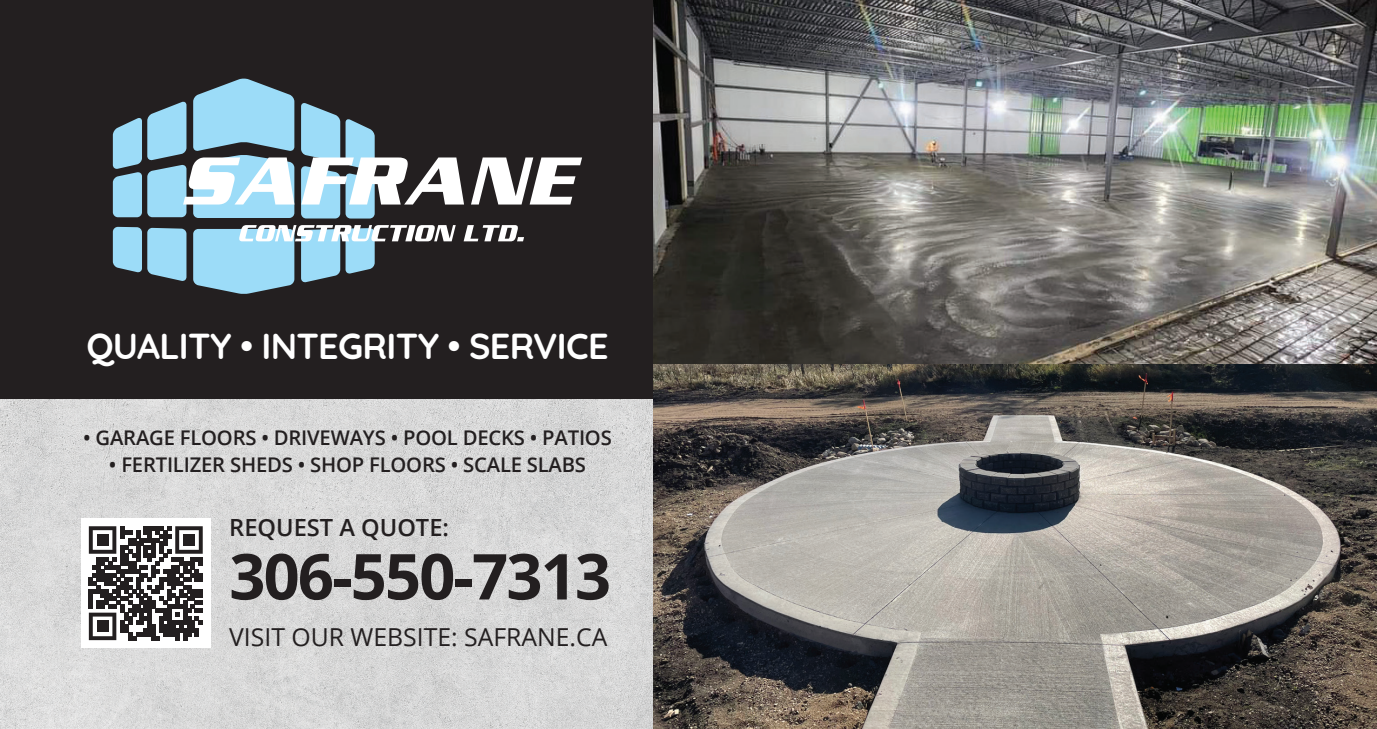
<style>
.page{position:relative;width:1377px;height:729px;background:#fff}
.page>*{position:absolute;margin:0;border:0;box-sizing:border-box;transform-origin:0 0}
.t1{font:700 63.45px "Open Sans";letter-spacing:-.03em;color:#231f20}
.t2{font:700 36px "Quicksand";letter-spacing:-.02em;color:#fff}
.t3{font:24.75px "Open Sans";color:#231f20}
.t4{font:600 23.62px "Open Sans";color:#231f20}
.t5{font:600 20.25px "Open Sans";letter-spacing:-.01em;color:#231f20}
</style>
<div class="page">
<img style="left:0;top:399px;width:654px;height:330px">
<div style="left:0;top:0;width:654px;height:399px;background:#231f20"></div>
<svg style="left:81px;top:518px;width:130px;height:130px"></svg>
<svg style="left:89px;top:526px;width:27px;height:28px"></svg>
<div style="left:97px;top:534px;width:11px;height:12px;background:#231f20"></div>
<svg style="left:175px;top:526px;width:28px;height:28px"></svg>
<div style="left:183px;top:534px;width:12px;height:12px;background:#231f20"></div>
<svg style="left:89px;top:613px;width:27px;height:27px"></svg>
<div style="left:97px;top:621px;width:11px;height:11px;background:#231f20"></div>
<svg style="left:113px;top:227px;width:73px;height:54px"></svg>
<svg style="left:113px;top:78px;width:181px;height:140px"></svg>
<svg style="left:301px;top:103px;width:163px;height:116px"></svg>
<svg style="left:471px;top:157px;width:111px;height:48px"></svg>
<svg style="left:193px;top:225px;width:263px;height:69px"></svg>
<svg style="left:464px;top:225px;width:60px;height:16px"></svg>
<img style="left:654px;top:0;width:723px;height:729px">
<h2 class="t2" style="left:86px;top:316px;width:524px">QUALITY • INTEGRITY • SERVICE</h2>
<p class="t5" style="left:83px;top:424px;width:530px">• GARAGE FLOORS • DRIVEWAYS • POOL DECKS • PATIOS</p>
<p class="t5" style="left:109px;top:451px;width:479px">• FERTILIZER SHEDS • SHOP FLOORS • SCALE SLABS</p>
<p class="t4" style="left:229px;top:512px;width:221px">REQUEST A QUOTE:</p>
<h1 class="t1" style="left:229px;top:532px;width:383px">306-550-7313</h1>
<p class="t3" style="left:229px;top:620px;width:380px">VISIT OUR WEBSITE: SAFRANE.CA</p>
</div>
